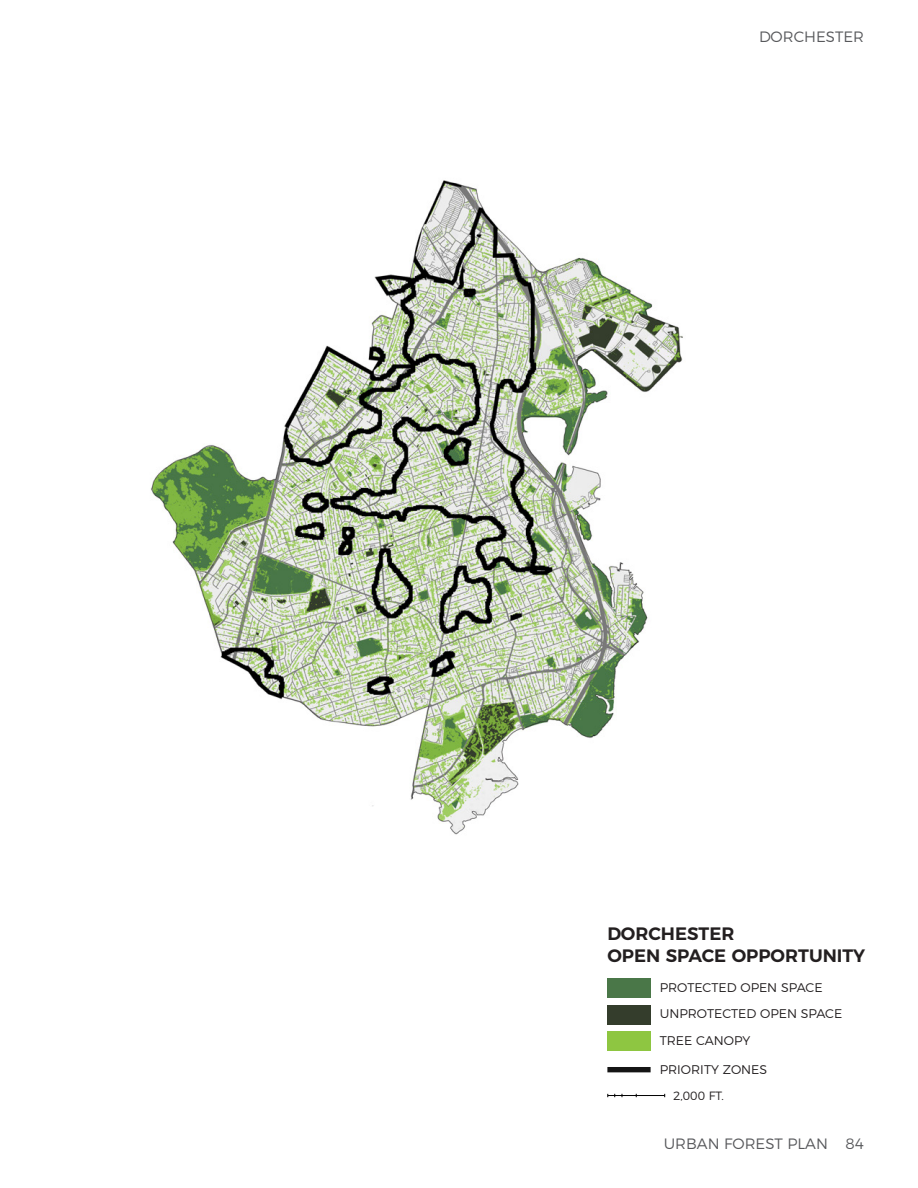
<style>
.page{position:relative;width:918px;height:1188px;background:#fff}
.page>*{position:absolute;margin:0;border:0;box-sizing:border-box;transform-origin:0 0}
.t1{font:600 18px "Montserrat";color:#231f20}
.t2{font:300 15px "Montserrat";color:#57585b}
.t3{font:300 12.6px "Montserrat";color:#231f20}
.t4{font:300 12px "Montserrat";color:#231f20}
</style>
<div class="page">
<img style="left:150px;top:180px;width:533px;height:655px">
<hr style="left:608px;top:1095px;width:57px;height:1px;background:#000">
<div style="left:607px;top:978px;width:44px;height:19px;background:#4a7748"></div>
<div style="left:607px;top:1005px;width:44px;height:19px;background:#343d2c"></div>
<div style="left:607px;top:1032px;width:44px;height:19px;background:#8ec641"></div>
<div style="left:607px;top:1067px;width:44px;height:5px;background:#151515"></div>
<p class="t2" style="left:759px;top:24px;width:106px">DORCHESTER</p>
<p class="t1" style="left:607px;top:919px;width:129px">DORCHESTER</p>
<p class="t1" style="left:607px;top:941px;width:259px">OPEN SPACE OPPORTUNITY</p>
<p class="t3" style="left:660px;top:978px;width:164px">PROTECTED OPEN SPACE</p>
<p class="t3" style="left:660px;top:1004px;width:184px">UNPROTECTED OPEN SPACE</p>
<p class="t3" style="left:660px;top:1031px;width:92px">TREE CANOPY</p>
<p class="t3" style="left:660px;top:1059px;width:109px">PRIORITY ZONES</p>
<p class="t4" style="left:673px;top:1086px;width:52px">2,000 FT.</p>
<p class="t2" style="left:664px;top:1131px;width:202px">URBAN FOREST PLAN 84</p>
</div>
